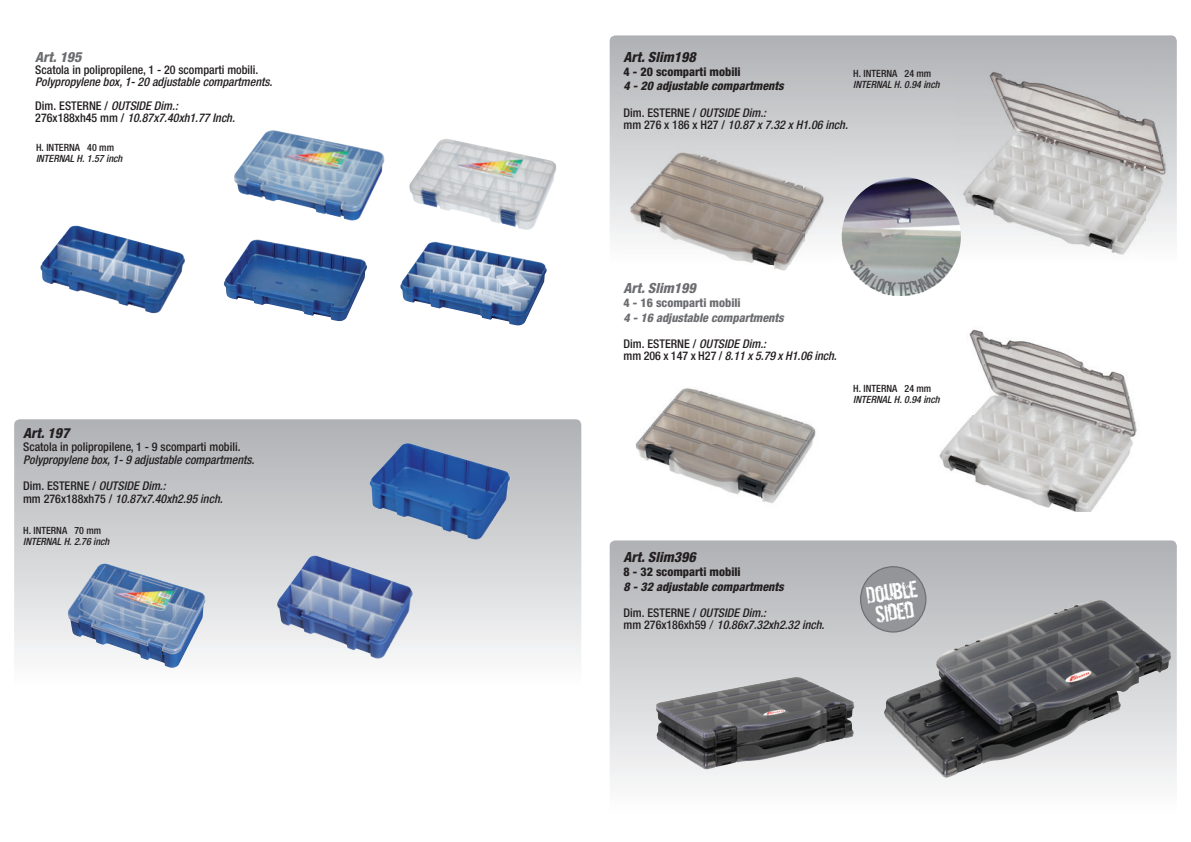
<style>
.page{position:relative;width:1191px;height:842px;background:#fff}
.page>*{position:absolute;margin:0;border:0;box-sizing:border-box;transform-origin:0 0}
.t1{font:26px/20px "Dirty Ego";color:#fff}
.t2{font:italic 800 condensed 14px "Helvetica Neue";color:#231f20}
.t3{font:italic 800 condensed 14px "Helvetica Neue";color:#6c6d70}
.t4{font:italic 500 condensed 12px/24px "Helvetica Neue";color:#231f20}
.t5{font:500 condensed 12px "Helvetica Neue";color:#231f20}
.t6{font:italic 800 condensed 12px/26.4px "Helvetica Neue";color:#231f20}
.t7{font:italic 800 condensed 12px/26.4px "Helvetica Neue";color:#6c6d70}
.t8{font:800 condensed 12px "Helvetica Neue";color:#231f20}
.t9{font:800 condensed 12px "Helvetica Neue";color:#6c6d70}
.t10{font:italic 500 condensed 10px "Helvetica Neue";color:#231f20}
.t11{font:500 condensed 10px "Helvetica Neue";color:#231f20}
.s1{font-style:normal}
.s2{font-weight:500;font-style:normal}
.s3{font-weight:500}
.s4{font-weight:500;font-style:normal;color:#231f20}
.s5{font-weight:500;color:#231f20}
.s6{font-weight:400;font-style:normal;font-stretch:normal}
</style>
<div class="page">
<svg style="left:14px;top:419px;width:567px;height:239px;background:#cdced0"></svg>
<img style="left:40px;top:226px;width:145px;height:87px">
<img style="left:234px;top:130px;width:148px;height:91px">
<img style="left:409px;top:139px;width:147px;height:91px">
<img style="left:400px;top:242px;width:147px;height:83px">
<img style="left:224px;top:239px;width:143px;height:82px">
<img style="left:68px;top:563px;width:138px;height:105px">
<img style="left:277px;top:555px;width:136px;height:104px">
<img style="left:369px;top:443px;width:141px;height:97px">
<svg style="left:609px;top:540px;width:567px;height:244px;background:#c2c3c6"></svg>
<svg style="left:609px;top:35px;width:567px;height:227px;background:#c4c5c8"></svg>
<img style="left:635px;top:388px;width:181px;height:116px">
<img style="left:617px;top:143px;width:218px;height:128px">
<img style="left:939px;top:329px;width:198px;height:182px">
<img style="left:954px;top:67px;width:222px;height:192px">
<img style="left:841px;top:177px;width:120px;height:119px;border-radius:60px">
<img style="left:884px;top:600px;width:213px;height:178px">
<img style="left:655px;top:677px;width:198px;height:92px">
<div style="left:860px;top:567px;width:66px;height:65px;background:#939598;border-radius:50%"></div>
<div style="left:860px;top:566px;width:66px;height:66px;border:1px solid #6c6d70;border-radius:50%"></div>
<svg style="left:849px;top:257px;width:105px;height:39px"></svg>
<p class="t3" style="left:35px;top:48px;width:48px">Art. 195</p>
<p class="t5" style="left:35px;top:62px;width:225px">Scatola in polipropilene, 1 - 20 scomparti mobili.</p>
<p class="t4" style="left:35px;top:69px;width:239px">Polypropylene box, 1- 20 adjustable compartments.<br><span class="s1">Dim. ESTERNE /</span> OUTSIDE Dim.:</p>
<p class="t4" style="left:35px;top:105px;width:201px"><span class="s1">276x188xh45 mm /</span> 10.87x7.40xh1.77 Inch.</p>
<p class="t11" style="left:36px;top:141px;width:80px">H. INTERNA 40 mm</p>
<p class="t10" style="left:36px;top:152px;width:88px">INTERNAL H. 1.57 inch</p>
<p class="t2" style="left:23px;top:425px;width:48px">Art. 197</p>
<p class="t5" style="left:23px;top:440px;width:219px">Scatola in polipropilene, 1 - 9 scomparti mobili.</p>
<p class="t4" style="left:23px;top:447px;width:233px;line-height:26px">Polypropylene box, 1- 9 adjustable compartments.<br><span class="s1">Dim. ESTERNE /</span> OUTSIDE Dim.:</p>
<p class="t4" style="left:23px;top:487px;width:201px"><span class="s1">mm 276x188xh75 /</span> 10.87x7.40xh2.95 inch.</p>
<p class="t11" style="left:23px;top:524px;width:80px">H. INTERNA 70 mm</p>
<p class="t10" style="left:23px;top:535px;width:88px">INTERNAL H. 2.76 inch</p>
<p class="t2" style="left:623px;top:48px;width:74px">Art. Slim198</p>
<p class="t8" style="left:623px;top:64px;width:119px">4 - 20 scomparti mobili</p>
<p class="t6" style="left:623px;top:73px;width:162px">4 - 20 adjustable compartments<br><span class="s2">Dim. ESTERNE /</span> <span class="s3">OUTSIDE Dim.:</span></p>
<p class="t4" style="left:623px;top:112px;width:226px"><span class="s1">mm 276 x 186 x H27 /</span> 10.87 x 7.32 x H1.06 inch.</p>
<p class="t11" style="left:853px;top:68px;width:80px">H. INTERNA 24 mm</p>
<p class="t10" style="left:853px;top:79px;width:88px">INTERNAL H. 0.94 inch</p>
<p class="t3" style="left:623px;top:279px;width:74px">Art. Slim199</p>
<p class="t9" style="left:623px;top:296px;width:119px">4 - 16 scomparti mobili</p>
<p class="t7" style="left:623px;top:304px;width:162px">4 - 16 adjustable compartments<br><span class="s4">Dim. ESTERNE /</span> <span class="s5">OUTSIDE Dim.:</span></p>
<p class="t4" style="left:623px;top:344px;width:215px"><span class="s1">mm 206 x 147 x H27 /</span> 8.11 x 5.79 x H1.06 inch.</p>
<p class="t11" style="left:853px;top:382px;width:80px">H. INTERNA 24 mm</p>
<p class="t10" style="left:853px;top:393px;width:88px">INTERNAL H. 0.94 inch</p>
<p class="t2" style="left:623px;top:548px;width:74px">Art. Slim396</p>
<p class="t8" style="left:623px;top:564px;width:119px">8 - 32 scomparti mobili</p>
<p class="t6" style="left:623px;top:573px;width:162px">8 - 32 adjustable compartments</p>
<p class="t4" style="left:623px;top:606px;width:202px;line-height:12px"><span class="s1">Dim. ESTERNE /</span> OUTSIDE Dim.:<br><span class="s1">mm 276x186xh59</span> <span class="s6">/</span> 10.86x7.32xh2.32 inch.</p>
<h1 class="t1" style="left:865px;top:585px;width:53px;rotate:-8deg">Double<br>Sided</h1>
</div>
